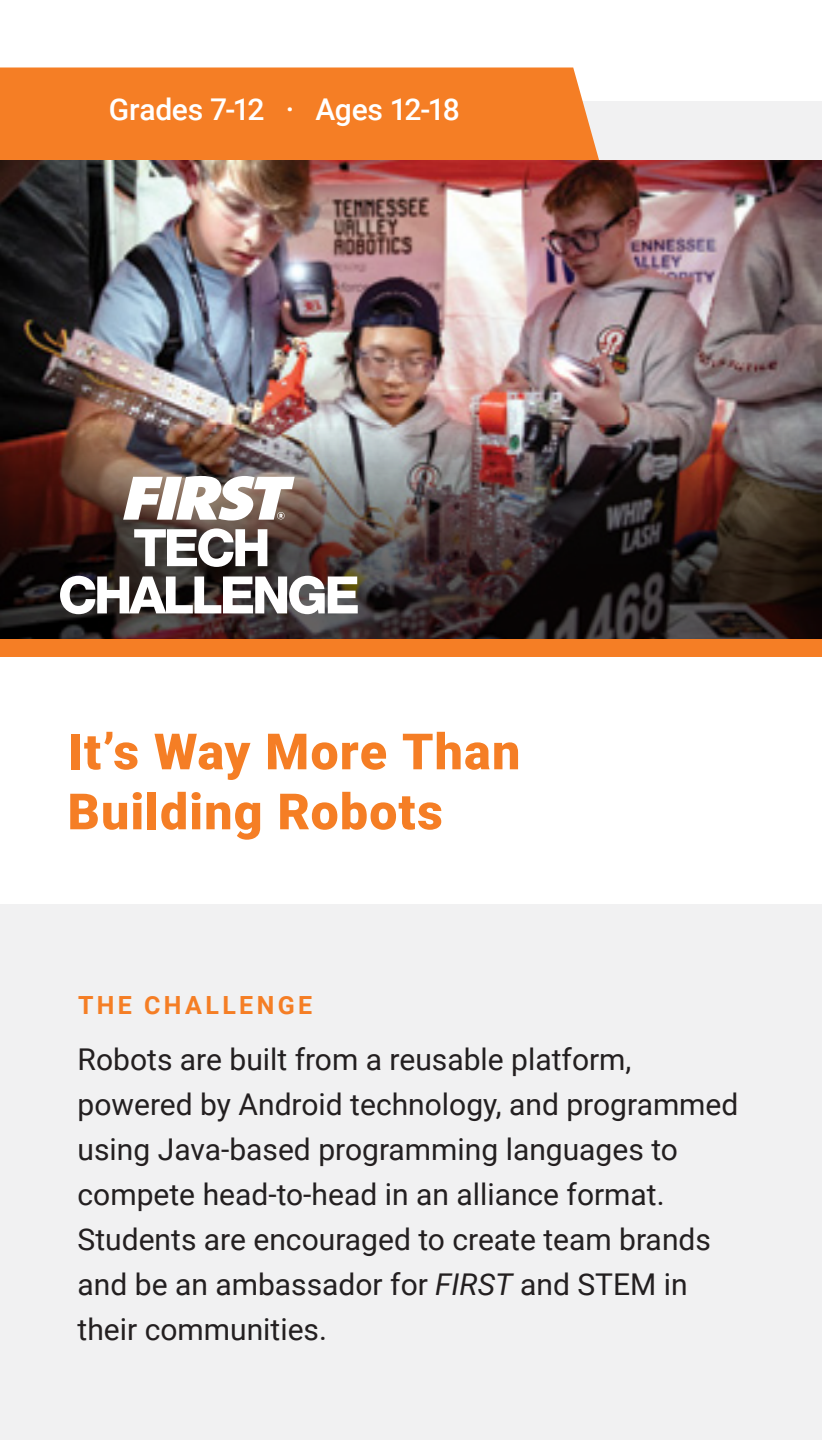
<style>
.page{position:relative;width:822px;height:1440px;background:#fff}
.page>*{position:absolute;margin:0;border:0;box-sizing:border-box;transform-origin:0 0}
.t1{font:900 50px/60px "Roboto";letter-spacing:.025em;color:#f57e25}
.t2{font:30px/45px "Roboto";color:#231f20}
.t3{font:500 30px "Roboto";letter-spacing:-.01em;color:#fff}
.t4{font:700 25px "Roboto";letter-spacing:.135em;color:#f57e25}
.s1{font-style:italic}
</style>
<div class="page">
<div style="left:1px;top:101px;width:820px;height:513px;background:#f1f1f2"></div>
<div style="left:0;top:68px;width:599px;height:92px;background:#f57e25"></div>
<img style="left:0;top:160px;width:821px;height:479px">
<img style="left:1px;top:425px;width:820px;height:214px">
<svg style="left:134px;top:528px;width:133px;height:39px"></svg>
<svg style="left:60px;top:576px;width:297px;height:38px"></svg>
<svg style="left:123px;top:476px;width:171px;height:45px"></svg>
<div style="left:0;top:639px;width:821px;height:18px;background:#f57e25"></div>
<div style="left:0;top:904px;width:821px;height:536px;background:#f1f1f2"></div>
<p class="t3" style="left:109px;top:88px;width:352px">Grades 7-12 · Ages 12-18</p>
<h1 class="t1" style="left:68px;top:720px;width:454px">It’s Way More Than<br>Building Robots</h1>
<p class="t4" style="left:78px;top:987px;width:236px">THE CHALLENGE</p>
<p class="t2" style="left:78px;top:1036px;width:662px">Robots are built from a reusable platform, powered by Android technology, and programmed using Java-based programming languages to compete head-to-head in an alliance format.<br>Students are encouraged to create team brands and be an ambassador for <span class="s1">FIRST</span> and STEM in their communities.</p>
</div>
